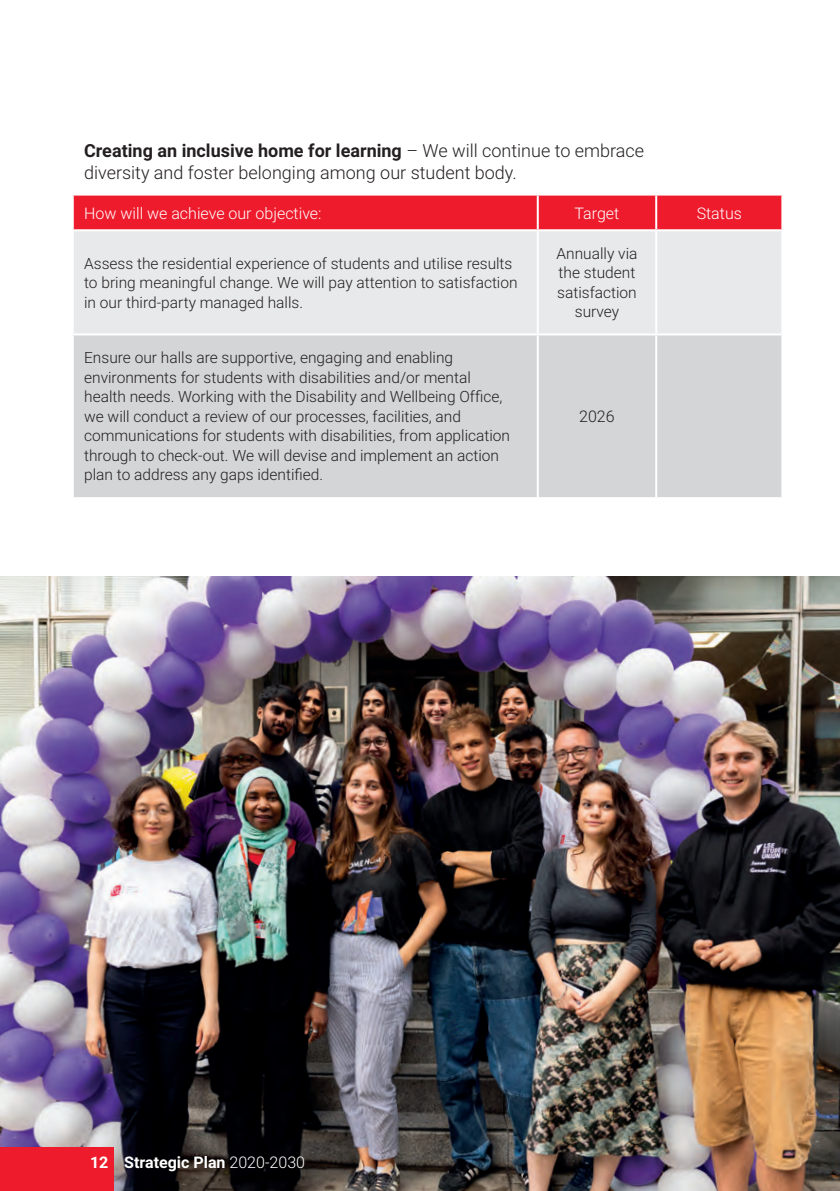
<style>
.page{position:relative;width:840px;height:1191px;background:#fff}
.page>*{position:absolute;margin:0;border:0;box-sizing:border-box;transform-origin:0 0}
.body{font:300 18px/22px "Roboto";color:#231f20}
.body-2{font:300 16px "Roboto";color:#fff}
.t1{font:700 16px "Roboto";color:#fff}
.Table_copy{font:300 16px "Roboto";color:#231f20}
.Table_copy-2{font:300 15.6px/19.4px "Roboto";color:#231f20}
.s1{font-weight:700}
.s2{font-weight:300}
</style>
<div class="page">
<img style="left:0;top:576px;width:839px;height:615px">
<div style="left:0;top:1147px;width:113px;height:44px;background:#ee1b2c"></div>
<div style="left:74px;top:196px;width:707px;height:33px;background:#ee1b2c"></div>
<div style="left:74px;top:231px;width:707px;height:102px;background:#e8e9ea"></div>
<div style="left:74px;top:335px;width:707px;height:162px;background:#d4d5d7"></div>
<hr style="left:536px;top:196px;width:2px;height:33px;background:#fff">
<hr style="left:655px;top:196px;width:2px;height:33px;background:#fff">
<hr style="left:536px;top:231px;width:2px;height:102px;background:#fff">
<hr style="left:655px;top:231px;width:2px;height:102px;background:#fff">
<hr style="left:536px;top:335px;width:2px;height:162px;background:#fff">
<hr style="left:655px;top:335px;width:2px;height:162px;background:#fff">
<p class="body" style="left:84px;top:138px;width:561px"><span class="s1">Creating an inclusive home for learning</span> – We will continue to embrace diversity and foster belonging among our student body.</p>
<p class="body-2" style="left:84px;top:202px;width:239px">How will we achieve our objective:</p>
<p class="body-2" style="left:574px;top:202px;width:46px">Target</p>
<p class="body-2" style="left:696px;top:202px;width:47px">Status</p>
<p class="Table_copy-2" style="left:84px;top:253px;width:435px">Assess the residential experience of students and utilise results to bring meaningful change. We will pay attention to satisfaction in our third-party managed halls.</p>
<p class="Table_copy-2" style="left:556px;top:243px;width:82px;text-align:center">Annually via the student satisfaction survey</p>
<p class="Table_copy-2" style="left:84px;top:347px;width:427px">Ensure our halls are supportive, engaging and enabling environments for students with disabilities and/or mental health needs. Working with the Disability and Wellbeing Office, we will conduct a review of our processes, facilities, and communications for students with disabilities, from application through to check-out. We will devise and implement an action plan to address any gaps identified.</p>
<p class="Table_copy" style="left:579px;top:405px;width:37px">2026</p>
<p class="t1" style="left:90px;top:1151px;width:216px">12 Strategic Plan <span class="s2">2020-2030</span></p>
</div>
